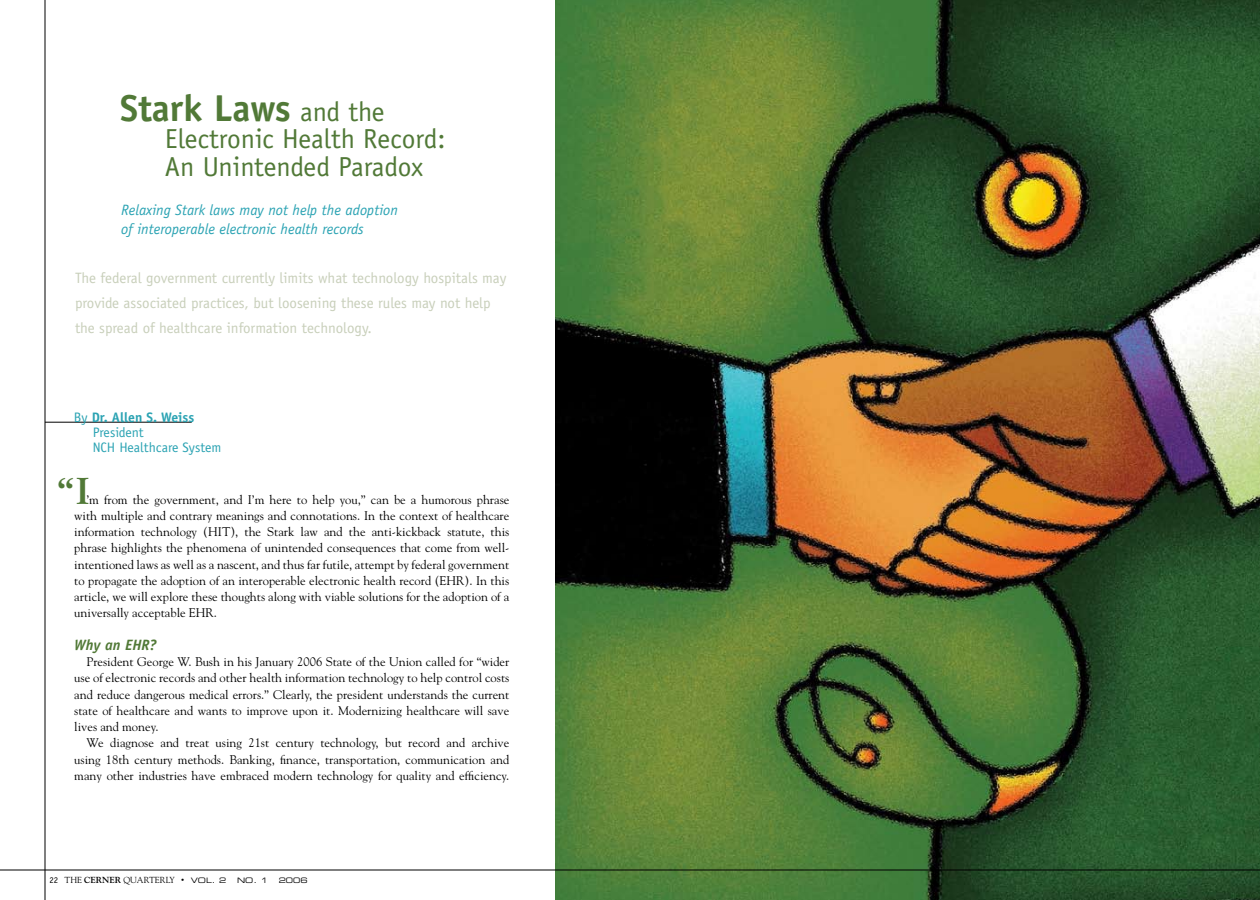
<style>
.page{position:relative;width:1260px;height:900px;background:#fff}
.page>*{position:absolute;margin:0;border:0;box-sizing:border-box;transform-origin:0 0}
.t1{font:700 37.5px "Officina Sans";color:#517937}
.t2{font:700 37.5px "Sabon";color:#517937}
.t3{font:27.5px/27.5px "Officina Sans";color:#517937}
.t4{font:15px/25px "Officina Sans";color:#c8cfba}
.t5{font:italic 15px/18.8px "Officina Sans";color:#2ba3b3}
.t6{font:italic 700 15px "Officina Sans";color:#517937}
.t7{font:13.75px/15px "Officina Sans";color:#2ba3b3}
.t8{font:12.5px/16.2px "Goudy Std";color:#000;text-align:justify}
.t9{font:8.75px "Goudy Std";color:#000}
.t10{font:7.5px "Eurostile LT Std Ex 2";color:#000}
.s1{font-weight:400;font-size:27.5px}
.s2{font-weight:700}
.s3{font-family:"Officina Sans"}
.s4{font-family:"Cerner Helvetica Neue";font-stretch:condensed;font-size:6.25px}
.s5{font-family:"Eurostile LT Std Ex 2";font-size:7.5px}
</style>
<div class="page">
<hr style="left:45px;top:0;width:1px;height:900px;background:#000">
<img style="left:555px;top:0;width:705px;height:900px">
<hr style="left:45px;top:422px;width:147px;height:1px;background:#000">
<hr style="left:0;top:870px;width:1260px;height:1px;background:#000">
<h1 class="t1" style="left:120px;top:85px;width:266px">Stark Laws <span class="s1">and the</span></h1>
<h2 class="t3" style="left:165px;top:125px;width:282px">Electronic Health Record:<br>An Unintended Paradox</h2>
<p class="t5" style="left:121px;top:201px;width:278px">Relaxing Stark laws may not help the adoption of interoperable electronic health records</p>
<p class="t4" style="left:75px;top:265px;width:433px">The federal government currently limits what technology hospitals may provide associated practices, but loosening these rules may not help the spread of healthcare information technology.</p>
<p class="t7" style="left:93px;top:410px;width:130px;text-indent:-19px">By <span class="s2">Dr. Allen S. Weiss<br></span>President<br>NCH Healthcare System</p>
<h1 class="t2" style="left:56px;top:468px;width:35px">“I</h1>
<p class="t8" style="left:74px;top:491px;width:437px;text-indent:12px">’m from the government, and I’m here to help you,” can be a humorous phrase with multiple and contrary meanings and connotations. In the context of healthcare information technology (HIT), the Stark law and the anti-kickback statute, this phrase highlights the phenomena of unintended consequences that come from well&shy;intentioned laws as well as a nascent, and thus far futile, attempt by federal government to propagate the adoption of an interoperable electronic health record (EHR). In this article, we will explore these thoughts along with viable solutions for the adoption of a universally acceptable EHR.</p>
<p class="t6" style="left:74px;top:636px;width:84px">Why an EHR?</p>
<p class="t8" style="left:74px;top:653px;width:437px;text-indent:12px">President George W. Bush in his January 2006 State of the Union called for “wider use of electronic records and other health information technology to help control costs and reduce dangerous medical errors.” Clearly, the president understands the current state of healthcare and wants to improve upon it. Modernizing healthcare will save lives and money.</p>
<p class="t8" style="left:74px;top:735px;width:437px;text-indent:12px">We diagnose and treat using 21st century technology, but record and archive using 18th century methods. Banking, finance, transportation, communication and many other industries have embraced modern technology for quality and efficiency.</p>
<p class="t9" style="left:50px;top:875px;width:178px"><span class="s3">22</span> THE <span class="s2">CERNER</span> QUARTERLY <span class="s4">•</span> <span class="s5">VOL. 2</span></p>
<p class="t10" style="left:237px;top:875px;width:32px">NO. 1</p>
<p class="t10" style="left:279px;top:875px;width:30px">2006</p>
</div>
